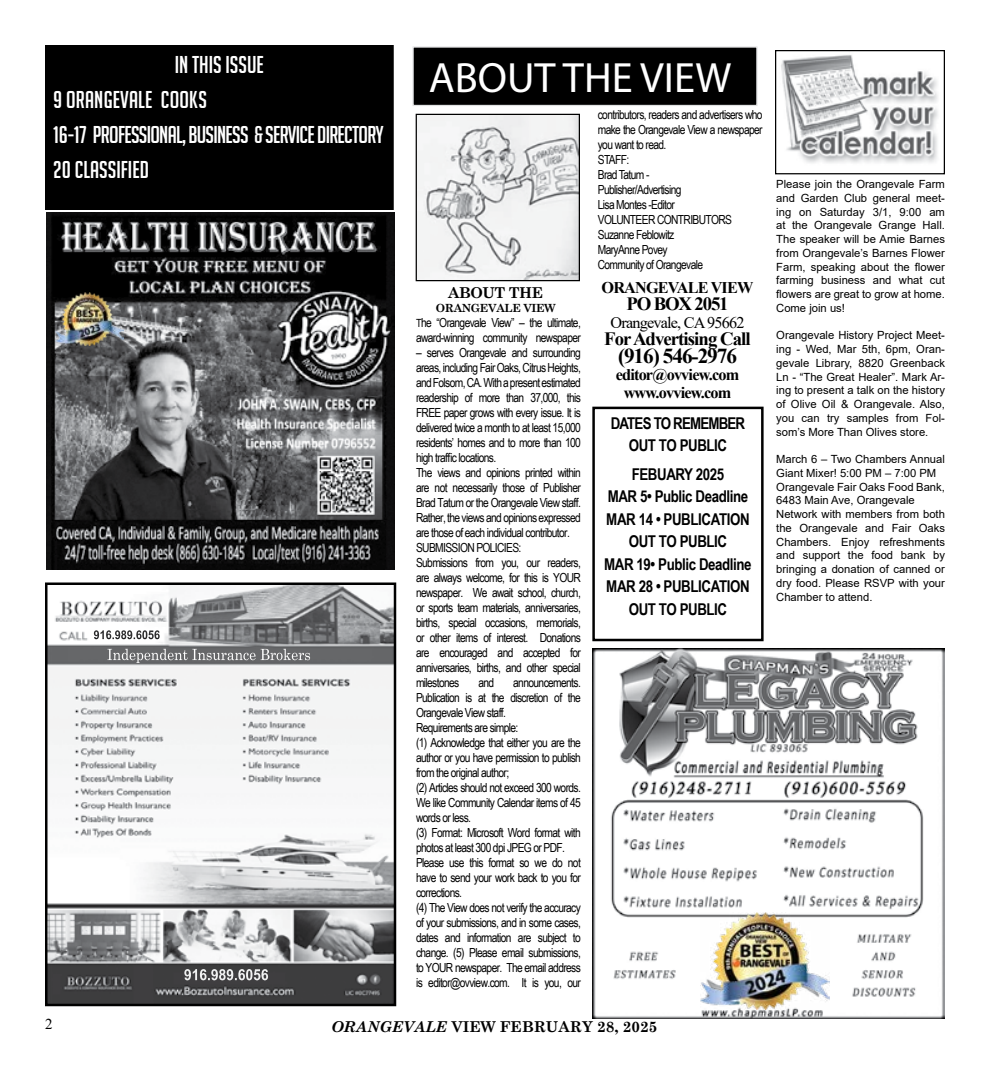
<style>
.page{position:relative;width:990px;height:1080px;background:#fff}
.page>*{position:absolute;margin:0;border:0;box-sizing:border-box;transform-origin:0 0}
.t1{font:42.5px "Myriad Pro";color:#fff}
.t2{font:23.75px/35px "Big Noodle Titling";color:#fff}
.t3{font:700 21.25px "Times New Roman";letter-spacing:-.05em;color:#000}
.t4{font:700 18.75px "Times New Roman";letter-spacing:-.05em;color:#000}
.t5{font:700 16.25px/22.5px "Arial Narrow";letter-spacing:-.025em;color:#000;text-align:center}
.t6{font:700 16.25px/17.5px "Times New Roman";letter-spacing:-.05em;color:#000;text-align:center}
.t7{font:700 16.25px/22.5px "Arial Narrow";letter-spacing:-.05em;color:#000;text-align:center}
.t8{font:16.25px "Times New Roman";letter-spacing:-.05em;color:#000}
.t9{font:700 15px "Century Schoolbook";color:#000}
.t10{font:15px "Times New Roman";color:#000}
.t11{font:12.5px/15px "Arial Narrow";letter-spacing:-.05em;color:#000}
.t12{font:11.25px/13.8px "Arial";color:#000;text-align:justify}
.t13{font:700 11.25px "Century Schoolbook";letter-spacing:-.03em;color:#000}
.s1{font-size:11.25px}
.s2{font-style:italic}
</style>
<div class="page">
<img style="left:48px;top:585px;width:345px;height:418px">
<div style="left:45px;top:582px;width:351px;height:424px;border:2px solid #000"></div>
<img style="left:46px;top:212px;width:349px;height:357px">
<img style="left:418px;top:116px;width:160px;height:163px">
<div style="left:416px;top:114px;width:164px;height:167px;border:1px solid #000"></div>
<div style="left:46px;top:46px;width:346px;height:163px;background:#000"></div>
<div style="left:45px;top:45px;width:349px;height:165px;border:2px solid #000"></div>
<div style="left:413px;top:47px;width:344px;height:58px;background:#000"></div>
<div style="left:412px;top:46px;width:346px;height:60px;border:1px solid #e0e1e2"></div>
<img style="left:781px;top:55px;width:157px;height:108px">
<div style="left:775px;top:50px;width:170px;height:124px;border:1px solid #000"></div>
<div style="left:592px;top:407px;width:172px;height:234px;border:2px solid #000"></div>
<img style="left:592px;top:648px;width:353px;height:371px">
<img style="left:56px;top:292px;width:68px;height:54px">
<img style="left:700px;top:913px;width:129px;height:97px">
<h2 class="t2" style="left:53px;top:48px;width:332px;text-indent:122px">IN THIS ISSUE<br>9 ORANGEVALE COOKS<br>16-17 PROFESSIONAL, BUSINESS &amp; SERVICE DIRECTORY<br>20 CLASSIFIED</h2>
<h1 class="t1" style="left:429px;top:52px;width:304px">ABOUT THE VIEW</h1>
<p class="t9" style="left:448px;top:281px;width:84px">ABOUT THE</p>
<p class="t13" style="left:436px;top:299px;width:54px">ORANGEVA</p>
<p class="t13" style="left:505px;top:299px;width:52px">LE VIEW</p>
<p class="t11" style="left:416px;top:314px;width:166px"><span class="s1">T</span>he “Orangevale View” – the ultimate, award-winning community newspaper</p>
<p class="t11" style="left:416px;top:344px;width:166px">– serves Orangevale and surrounding areas, including Fair Oaks, Citrus Heights, and Folsom, CA. With a present estimated readership of more than 37,000, this FREE paper grows with every issue. It is delivered twice a month to at least 15,000 residents’ homes and to more than 100 high traffic locations.<br>The views and opinions printed within are not necessarily those of Publisher Brad Tatum or the Orangevale View staff.<br>Rather, the views and opinions expressed are those of each individual contributor.<br>SUBMISSION POLICIES:<br>Submissions from you, our readers, are always welcome, for this is YOUR newspaper. We await school, church, or sports team materials, anniversaries, births, special occasions, memorials, or other items of interest. Donations are encouraged and accepted for anniversaries, births, and other special milestones</p>
<p class="t11" style="left:478px;top:674px;width:17px">and</p>
<p class="t11" style="left:416px;top:674px;width:166px;text-indent:97px">announcements.<br>Publication is at the discretion of the<br>Orangevale View staff.<br>Requirements are simple:<br>(1) Acknowledge that either you are the author or you have permission to publish from the original author;<br>(2) Articles should not exceed 300 words.<br>We like Community Calendar items of 45 words or less.<br>(3) Format: Microsoft Word format with photos at least 300 dpi JPEG or PDF.<br>Please use this format so we do not have to send your work back to you for corrections.<br>(4) The View does not verify the accuracy of your submissions, and in some cases, dates and information are subject to change. (5) Please email submissions, to YOUR newspaper. The email address is editor@ovview.com. It is you, our</p>
<p class="t11" style="left:598px;top:107px;width:166px">contributors, readers and advertisers who make the Orangevale View a newspaper you want to read.<br>STAFF:<br>Brad Tatum -<br>Publisher/Advertising<br>Lisa Montes -Editor<br>VOLUNTEER CONTRIBUTORS<br>Suzanne Feblowitz<br>MaryAnne Povey<br>Community of Orangevale</p>
<h3 class="t6" style="left:602px;top:278px;width:153px">ORANGEVALE VIEW</h3>
<h3 class="t4" style="left:626px;top:290px;width:104px">PO BOX 2051</h3>
<h3 class="t8" style="left:611px;top:311px;width:135px">Orangevale, CA 95662</h3>
<h3 class="t4" style="left:604px;top:325px;width:148px">For Advertising Call</h3>
<h3 class="t3" style="left:618px;top:340px;width:120px">(916) 546-2976</h3>
<h3 class="t6" style="left:616px;top:366px;width:125px">editor@ovview.com www.ovview.com</h3>
<h3 class="t7" style="left:611px;top:411px;width:136px">DATES TO REMEMBER<br>OUT TO PUBLIC</h3>
<h3 class="t5" style="left:604px;top:462px;width:149px">FEBUARY 2025<br>MAR 5• Public Deadline<br>MAR 14 • PUBLICATION<br>OUT TO PUBLIC<br>MAR 19• Public Deadline<br>MAR 28 • PUBLICATION<br>OUT TO PUBLIC</h3>
<p class="t10" style="left:45px;top:1014px;width:9px">2</p>
<p class="t9" style="left:331px;top:1015px;width:327px"><span class="s2">ORANGEVALE</span> VIEW FEBRUARY 28, 2025</p>
<p class="t12" style="left:776px;top:177px;width:170px">Please join the Orangevale Farm and Garden Club general meet&shy;ing on Saturday 3/1, 9:00 am at the Orangevale Grange Hall.<br>The speaker will be Amie Barnes from Orangevale’s Barnes Flower Farm, speaking about the flower farming business and what cut flowers are great to grow at home.<br>Come join us!</p>
<p class="t12" style="left:776px;top:329px;width:170px">Orangevale History Project Meet&shy;ing - Wed, Mar 5th, 6pm, Oran&shy;gevale Library, 8820 Greenback Ln - “The Great Healer”. Mark Ar&shy;ing to present a talk on the history of Olive Oil &amp; Orangevale. Also, you can try samples from Fol&shy;som’s More Than Olives store.</p>
<p class="t12" style="left:776px;top:452px;width:170px;text-align:left">March 6 – Two Chambers Annual<br>Giant Mixer! 5:00 PM – 7:00 PM<br>Orangevale Fair Oaks Food Bank,<br>6483 Main Ave, Orangevale<br>Network with members from both the Orangevale and Fair Oaks<br>Chambers. Enjoy refreshments and support the food bank by bringing a donation of canned or dry food. Please RSVP with your<br>Chamber to attend.</p>
</div>
